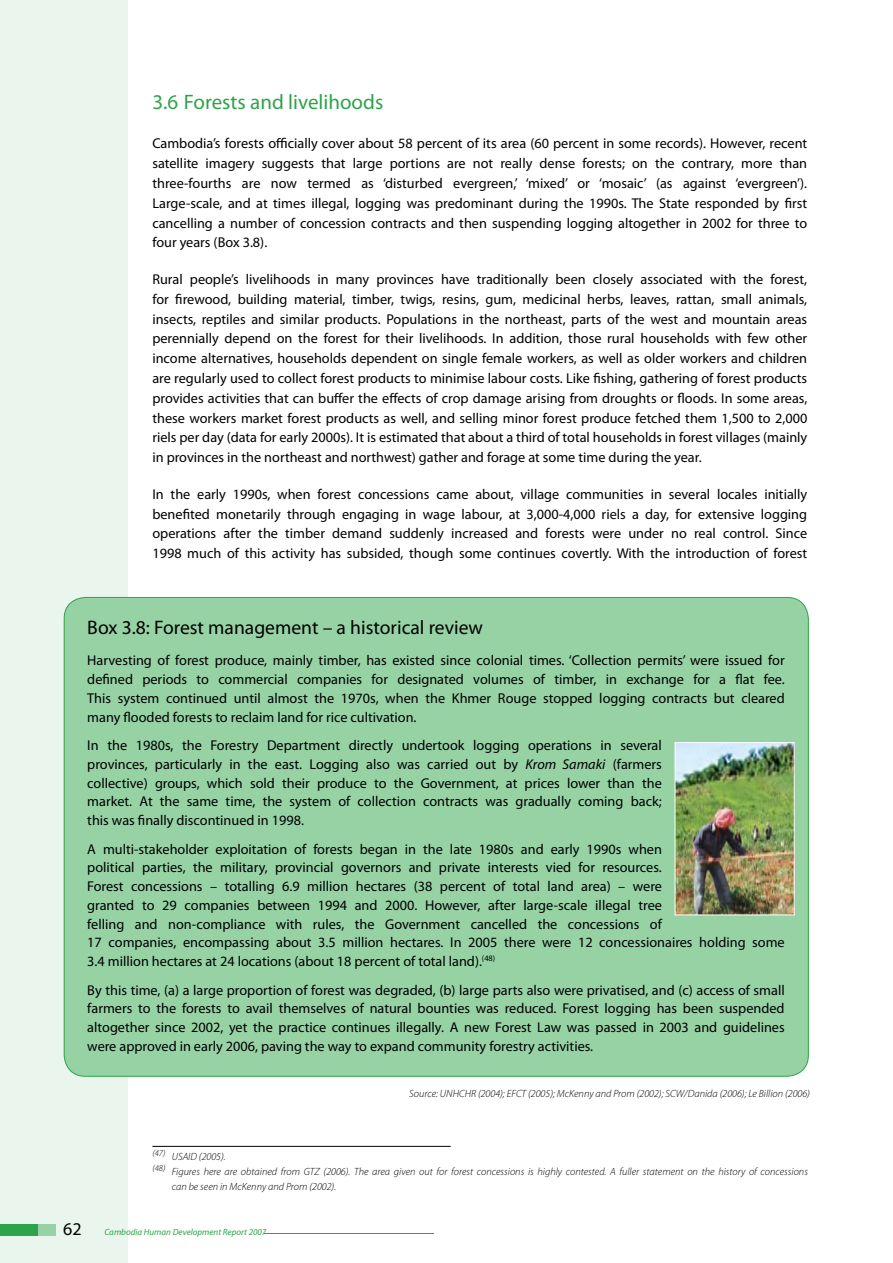
<style>
.page{position:relative;width:893px;height:1263px;background:#fff}
.page>*{position:absolute;margin:0;border:0;box-sizing:border-box;transform-origin:0 0}
.t1{font:21px "Myriad Pro";color:#2da449}
.t2{font:19.65px "Myriad Pro";color:#000}
.t3{font:18px "Myriad Pro";color:#000}
.t4{font:14.25px/19.8px "Myriad Pro";color:#000;text-align:justify}
.t5{font:italic 300 10.5px "Myriad Pro";color:#000}
.t6{font:italic 9px "Myriad Pro";color:#2da449}
.s1{font-style:italic}
</style>
<div class="page">
<div style="left:0;top:0;width:128px;height:1263px;background:#eaf6ed"></div>
<div style="left:0;top:1224px;width:38px;height:11px;background:#2da449"></div>
<div style="left:38px;top:1224px;width:18px;height:11px;background:#96d2a4"></div>
<hr style="left:152px;top:1146px;width:299px;height:1px;background:#000">
<div style="left:64px;top:597px;width:744px;height:479px;background:#96d2a4;border-radius:21px"></div>
<img style="left:677px;top:744px;width:116px;height:169px">
<div style="left:675px;top:742px;width:120px;height:173px;border:1px solid #fff"></div>
<hr style="left:264px;top:1233px;width:170px;height:1px;background:#2da449">
<h1 class="t1" style="left:152px;top:89px;width:232px">3.6 Forests and livelihoods</h1>
<p class="t4" style="left:152px;top:133px;width:656px">Cambodia’s forests officially cover about 58 percent of its area (60 percent in some records). However, recent satellite imagery suggests that large portions are not really dense forests; on the contrary, more than three-fourths are now termed as ‘disturbed evergreen,’ ‘mixed’ or ‘mosaic’ (as against ‘evergreen’).<br>Large-scale, and at times illegal, logging was predominant during the 1990s. The State responded by first cancelling a number of concession contracts and then suspending logging altogether in 2002 for three to four years (Box 3.8).</p>
<p class="t4" style="left:152px;top:269px;width:656px">Rural people’s livelihoods in many provinces have traditionally been closely associated with the forest, for firewood, building material, timber, twigs, resins, gum, medicinal herbs, leaves, rattan, small animals, insects, reptiles and similar products. Populations in the northeast, parts of the west and mountain areas perennially depend on the forest for their livelihoods. In addition, those rural households with few other income alternatives, households dependent on single female workers, as well as older workers and children are regularly used to collect forest products to minimise labour costs. Like fishing, gathering of forest products provides activities that can buffer the effects of crop damage arising from droughts or floods. In some areas, these workers market forest products as well, and selling minor forest produce fetched them 1,500 to 2,000 riels per day (data for early 2000s). It is estimated that about a third of total households in forest villages (mainly in provinces in the northeast and northwest) gather and forage at some time during the year.</p>
<p class="t4" style="left:152px;top:484px;width:656px">In the early 1990s, when forest concessions came about, village communities in several locales initially benefited monetarily through engaging in wage labour, at 3,000-4,000 riels a day, for extensive logging operations after the timber demand suddenly increased and forests were under no real control. Since 1998 much of this activity has subsided, though some continues covertly. With the introduction of forest</p>
<h2 class="t2" style="left:87px;top:615px;width:397px">Box 3.8: Forest management – a historical review</h2>
<p class="t4" style="left:87px;top:651px;width:699px;line-height:18.8px">Harvesting of forest produce, mainly timber, has existed since colonial times. ‘Collection permits’ were issued for defined periods to commercial companies for designated volumes of timber, in exchange for a flat fee.<br>This system continued until almost the 1970s, when the Khmer Rouge stopped logging contracts but cleared many flooded forests to reclaim land for rice cultivation.</p>
<p class="t4" style="left:87px;top:736px;width:576px;line-height:18.8px">In the 1980s, the Forestry Department directly undertook logging operations in several provinces, particularly in the east. Logging also was carried out by <span class="s1">Krom Samaki</span> (farmers collective) groups, which sold their produce to the Government, at prices lower than the market. At the same time, the system of collection contracts was gradually coming back; this was finally discontinued in 1998.</p>
<p class="t4" style="left:87px;top:839px;width:699px;line-height:18.8px;text-align:left">A multi-stakeholder exploitation of forests began in the late 1980s and early 1990s when<br>political parties, the military, provincial governors and private interests vied for resources.<br>Forest concessions – totalling 6.9 million hectares (38 percent of total land area) – were<br>granted to 29 companies between 1994 and 2000. However, after large-scale illegal tree<br>felling and non-compliance with rules, the Government cancelled the concessions of<br>17 companies, encompassing about 3.5 million hectares. In 2005 there were 12 concessionaires holding some 3.4 million hectares at 24 locations (about 18 percent of total land).<sup>(48)</sup></p>
<p class="t4" style="left:87px;top:980px;width:699px;line-height:18.8px">By this time, (a) a large proportion of forest was degraded, (b) large parts also were privatised, and (c) access of small farmers to the forests to avail themselves of natural bounties was reduced. Forest logging has been suspended altogether since 2002, yet the practice continues illegally. A new Forest Law was passed in 2003 and guidelines were approved in early 2006, paving the way to expand community forestry activities.</p>
<p class="t5" style="left:409px;top:1087px;width:402px">Source: UNHCHR (2004); EFCT (2005); McKenny and Prom (2002); SCW/Danida (2006); Le Billion (2006)</p>
<p class="t5" style="left:152px;top:1150px;width:75px"><sup>(47)</sup> USAID (2005).</p>
<p class="t5" style="left:152px;top:1165px;width:657px"><sup>(48)</sup> Figures here are obtained from GTZ (2006). The area given out for forest concessions is highly contested. A fuller statement on the history of concessions</p>
<p class="t5" style="left:172px;top:1180px;width:166px">can be seen in McKenny and Prom (2002).</p>
<p class="t3" style="left:63px;top:1218px;width:20px">62</p>
<p class="t6" style="left:104px;top:1226px;width:163px">Cambodia Human Development Report 2007</p>
</div>
